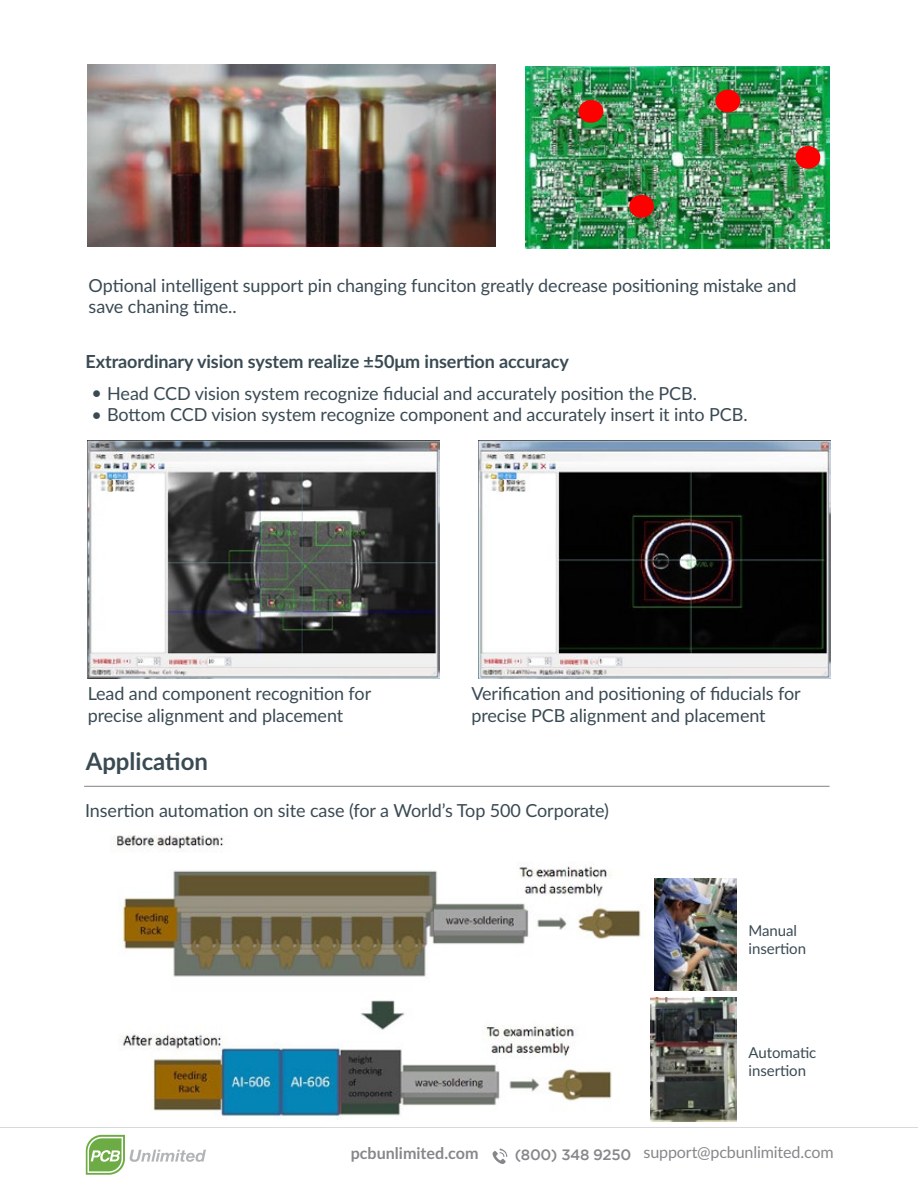
<style>
.page{position:relative;width:918px;height:1188px;background:#fff}
.page>*{position:absolute;margin:0;border:0;box-sizing:border-box;transform-origin:0 0}
.t1{font:700 24px "Lato";color:#3a4a53}
.t2{font:18px/21.6px "Lato";letter-spacing:-.005em;color:#3a4a53}
.t3{font:700 18px "Lato";letter-spacing:-.005em;color:#3a4a53}
.t4{font:16.05px "Lato";letter-spacing:-.01em;color:#88868a}
.t5{font:700 16.05px "Lato";color:#88868a}
.t6{font:15px/18px "Lato";letter-spacing:-.005em;color:#3a4a53}
</style>
<div class="page">
<svg style="left:86px;top:1135px;width:120px;height:40px"></svg>
<hr style="left:0;top:1127px;width:918px;height:1px;background:#d8d9dd">
<svg style="left:493px;top:1148px;width:14px;height:16px"></svg>
<img style="left:88px;top:64px;width:407px;height:183px">
<img style="left:525px;top:66px;width:305px;height:182px">
<svg style="left:579px;top:100px;width:24px;height:23px"></svg>
<svg style="left:796px;top:146px;width:24px;height:23px"></svg>
<svg style="left:629px;top:195px;width:25px;height:23px"></svg>
<svg style="left:716px;top:90px;width:24px;height:22px"></svg>
<img style="left:87px;top:440px;width:352px;height:238px">
<img style="left:478px;top:440px;width:353px;height:238px">
<img style="left:654px;top:879px;width:82px;height:111px">
<img style="left:651px;top:997px;width:86px;height:125px">
<img style="left:112px;top:835px;width:529px;height:284px">
<hr style="left:84px;top:786px;width:746px;height:1px;background:#818181">
<p class="t2" style="left:89px;top:273px;width:709px">Optional intelligent support pin changing funciton greatly decrease positioning mistake and save chaning time..</p>
<p class="t3" style="left:86px;top:348px;width:485px">Extraordinary vision system realize ±50μm insertion accuracy</p>
<p class="t2" style="left:91px;top:382px;width:607px">• Head CCD vision system recognize fiducial and accurately position the PCB.</p>
<p class="t2" style="left:91px;top:403px;width:658px">• Bottom CCD vision system recognize component and accurately insert it into PCB.</p>
<p class="t2" style="left:88px;top:682px;width:285px">Lead and component recognition for precise alignment and placement</p>
<p class="t2" style="left:471px;top:682px;width:331px">Verification and positioning of fiducials for precise PCB alignment and placement</p>
<h1 class="t1" style="left:86px;top:743px;width:124px">Application</h1>
<p class="t2" style="left:85px;top:799px;width:525px">Insertion automation on site case (for a World’s Top 500 Corporate)</p>
<p class="t6" style="left:749px;top:921px;width:59px">Manual insertion</p>
<p class="t6" style="left:749px;top:1042px;width:69px">Automatic insertion</p>
<p class="t5" style="left:351px;top:1142px;width:129px">pcbunlimited.com</p>
<p class="t4" style="left:515px;top:1141px;width:320px"><sub>(800)</sub> <sub>348</sub> <sub>9250</sub> support@pcbunlimited.com</p>
</div>
